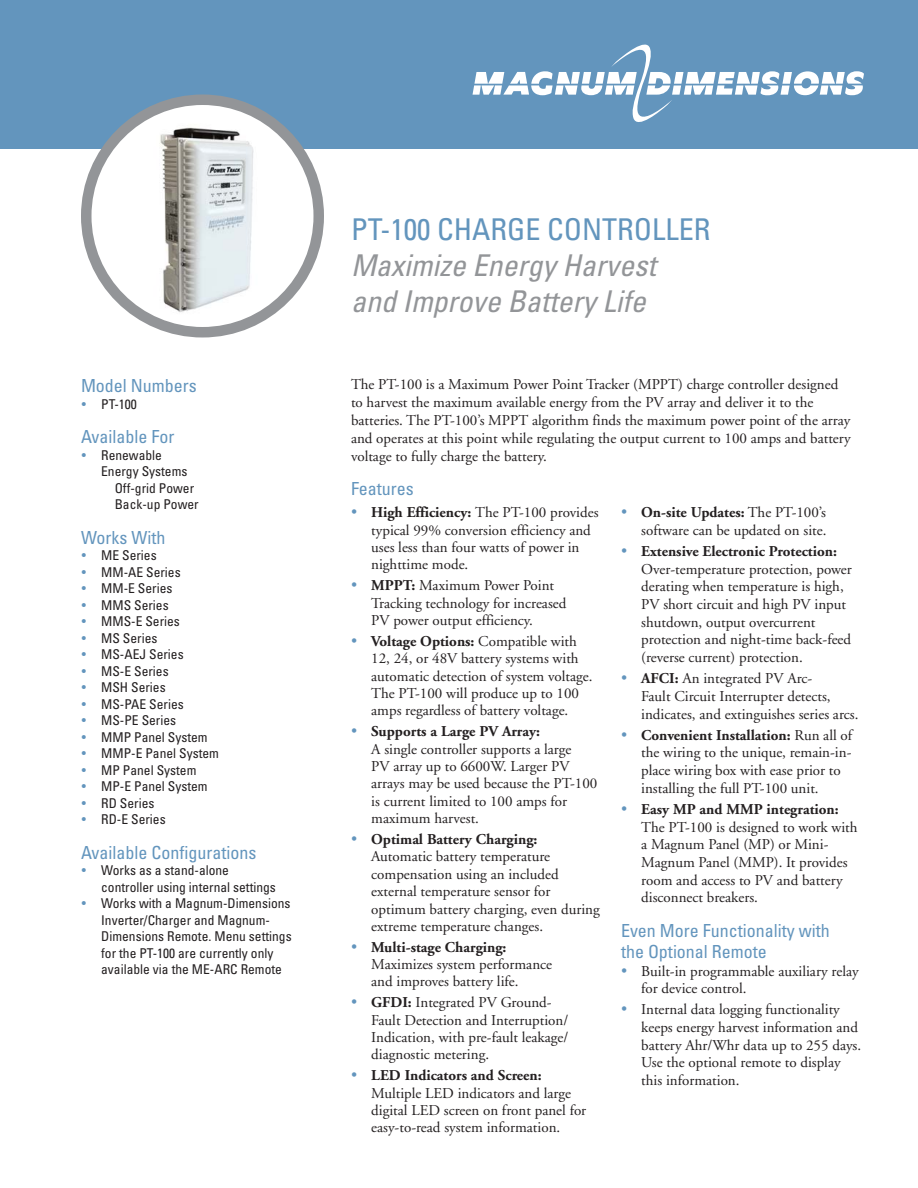
<style>
.page{position:relative;width:918px;height:1188px;background:#fff}
.page>*{position:absolute;margin:0;border:0;box-sizing:border-box;transform-origin:0 0}
.t1{font:italic condensed 30px/36px "Univers";color:#939598}
.t2{font:condensed 18px/21px "Univers";color:#6395bd}
.t3{font:15px/17.4px "Adobe Garamond";color:#231f20}
.t4{font:condensed 13.5px/16.5px "Univers";color:#231f20}
.s1{color:#6395bd}
.s2{font-style:normal;color:#6395bd}
.s3{font-weight:700}
</style>
<div class="page">
<div style="left:0;top:0;width:918px;height:148px;background:#6395bd"></div>
<svg style="left:473px;top:45px;width:391px;height:77px"></svg>
<img style="left:86px;top:112px;width:233px;height:215px">
<div style="left:81px;top:94px;width:243px;height:244px;border:10px solid #939598;border-radius:50%"></div>
<p class="t2" style="left:81px;top:375px;width:117px">Model Numbers</p>
<p class="t4" style="left:81px;top:396px;width:57px"><span class="s1">•</span> PT-100</p>
<p class="t2" style="left:81px;top:426px;width:95px">Available For</p>
<p class="t4" style="left:81px;top:447px;width:82px"><span class="s1">•</span> Renewable</p>
<p class="t4" style="left:101px;top:463px;width:88px">Energy Systems</p>
<p class="t4" style="left:115px;top:480px;width:81px">Off-grid Power</p>
<p class="t4" style="left:115px;top:496px;width:85px">Back-up Power</p>
<p class="t2" style="left:81px;top:527px;width:86px">Works With</p>
<p class="t4" style="left:81px;top:547px;width:77px"><span class="s1">•</span> ME Series</p>
<p class="t4" style="left:81px;top:564px;width:101px"><span class="s1">•</span> MM-AE Series</p>
<p class="t4" style="left:81px;top:580px;width:93px"><span class="s1">•</span> MM-E Series</p>
<p class="t4" style="left:81px;top:597px;width:89px"><span class="s1">•</span> MMS Series</p>
<p class="t4" style="left:81px;top:613px;width:100px"><span class="s1">•</span> MMS-E Series</p>
<p class="t4" style="left:81px;top:630px;width:78px"><span class="s1">•</span> MS Series</p>
<p class="t4" style="left:81px;top:646px;width:104px"><span class="s1">•</span> MS-AEJ Series</p>
<p class="t4" style="left:81px;top:663px;width:89px"><span class="s1">•</span> MS-E Series</p>
<p class="t4" style="left:81px;top:679px;width:86px"><span class="s1">•</span> MSH Series</p>
<p class="t4" style="left:81px;top:696px;width:104px"><span class="s1">•</span> MS-PAE Series</p>
<p class="t4" style="left:81px;top:712px;width:97px"><span class="s1">•</span> MS-PE Series</p>
<p class="t4" style="left:81px;top:729px;width:128px"><span class="s1">•</span> MMP Panel System</p>
<p class="t4" style="left:81px;top:745px;width:139px"><span class="s1">•</span> MMP-E Panel System</p>
<p class="t4" style="left:81px;top:762px;width:117px"><span class="s1">•</span> MP Panel System</p>
<p class="t4" style="left:81px;top:778px;width:128px"><span class="s1">•</span> MP-E Panel System</p>
<p class="t4" style="left:81px;top:795px;width:75px"><span class="s1">•</span> RD Series</p>
<p class="t4" style="left:81px;top:811px;width:86px"><span class="s1">•</span> RD-E Series</p>
<p class="t2" style="left:81px;top:842px;width:177px">Available Configurations</p>
<p class="t4" style="left:101px;top:862px;width:176px;text-indent:-20px"><span class="s1">•</span> Works as a stand-alone controller using internal settings</p>
<p class="t4" style="left:101px;top:895px;width:192px;text-indent:-20px"><span class="s1">•</span> Works with a Magnum-Dimensions<br>Inverter/Charger and Magnum-<br>Dimensions Remote. Menu settings for the PT-100 are currently only available via the ME-ARC Remote</p>
<p class="t1" style="left:351px;top:211px;width:361px"><span class="s2">PT-100 CHARGE CONTROLLER<br></span>Maximize Energy Harvest<br>and Improve Battery Life</p>
<p class="t3" style="left:351px;top:376px;width:501px;line-height:18px">The PT-100 is a Maximum Power Point Tracker (MPPT) charge controller designed to harvest the maximum available energy from the PV array and deliver it to the batteries. The PT-100’s MPPT algorithm finds the maximum power point of the array and operates at this point while regulating the output current to 100 amps and battery voltage to fully charge the battery.</p>
<p class="t2" style="left:351px;top:478px;width:64px">Features</p>
<p class="t3" style="left:371px;top:504px;width:229px;text-indent:-20px"><span class="s1">•</span> <span class="s3">High Efficiency:</span> The PT-100 provides typical 99% conversion efficiency and uses less than four watts of power in nighttime mode.</p>
<p class="t3" style="left:371px;top:577px;width:197px;text-indent:-20px"><span class="s1">•</span> <span class="s3">MPPT:</span> Maximum Power Point<br>Tracking technology for increased<br>PV power output efficiency.</p>
<p class="t3" style="left:371px;top:633px;width:223px;text-indent:-20px"><span class="s1">•</span> <span class="s3">Voltage Options:</span> Compatible with 12, 24, or 48V battery systems with automatic detection of system voltage.<br>The PT-100 will produce up to 100 amps regardless of battery voltage.</p>
<p class="t3" style="left:371px;top:723px;width:228px;text-indent:-20px"><span class="s1">•</span> <span class="s3">Supports a Large PV Array:<br></span>A single controller supports a large<br>PV array up to 6600W. Larger PV arrays may be used because the PT-100 is current limited to 100 amps for maximum harvest.</p>
<p class="t3" style="left:371px;top:831px;width:230px;text-indent:-20px"><span class="s1">•</span> <span class="s3">Optimal Battery Charging:<br></span>Automatic battery temperature compensation using an included external temperature sensor for optimum battery charging, even during extreme temperature changes.</p>
<p class="t3" style="left:371px;top:939px;width:182px;text-indent:-20px"><span class="s1">•</span> <span class="s3">Multi-stage Charging:<br></span>Maximizes system performance and improves battery life.</p>
<p class="t3" style="left:371px;top:994px;width:199px;text-indent:-20px"><span class="s1">•</span> <span class="s3">GFDI:</span> Integrated PV Ground-<br>Fault Detection and Interruption/<br>Indication, with pre-fault leakage/ diagnostic metering.</p>
<p class="t3" style="left:371px;top:1067px;width:217px;text-indent:-20px"><span class="s1">•</span> <span class="s3">LED Indicators and Screen:<br></span>Multiple LED indicators and large digital LED screen on front panel for easy-to-read system information.</p>
<p class="t3" style="left:621px;top:504px;width:207px;text-align:right"><span class="s1">•</span> <span class="s3">On-site Updates:</span> The PT-100’s software can be updated on site.</p>
<p class="t3" style="left:641px;top:543px;width:212px;text-indent:-20px"><span class="s1">•</span> <span class="s3">Extensive Electronic Protection:<br></span>Over-temperature protection, power derating when temperature is high, PV short circuit and high PV input shutdown, output overcurrent protection and night-time back-feed (reverse current) protection.</p>
<p class="t3" style="left:641px;top:670px;width:219px;text-indent:-20px"><span class="s1">•</span> <span class="s3">AFCI:</span> An integrated PV Arc-<br>Fault Circuit Interrupter detects, indicates, and extinguishes series arcs.</p>
<p class="t3" style="left:641px;top:727px;width:212px;text-indent:-20px"><span class="s1">•</span> <span class="s3">Convenient Installation:</span> Run all of the wiring to the unique, remain-in&shy;place wiring box with ease prior to installing the full PT-100 unit.</p>
<p class="t3" style="left:641px;top:801px;width:218px;text-indent:-20px"><span class="s1">•</span> <span class="s3">Easy MP and MMP integration:<br></span>The PT-100 is designed to work with a Magnum Panel (MP) or Mini-<br>Magnum Panel (MMP). It provides room and access to PV and battery disconnect breakers.</p>
<p class="t2" style="left:621px;top:920px;width:210px">Even More Functionality with the Optional Remote</p>
<p class="t3" style="left:641px;top:962px;width:219px;text-indent:-20px"><span class="s1">•</span> Built-in programmable auxiliary relay for device control.</p>
<p class="t3" style="left:641px;top:1001px;width:221px;text-indent:-20px"><span class="s1">•</span> Internal data logging functionality keeps energy harvest information and battery Ahr/Whr data up to 255 days.<br>Use the optional remote to display this information.</p>
</div>
